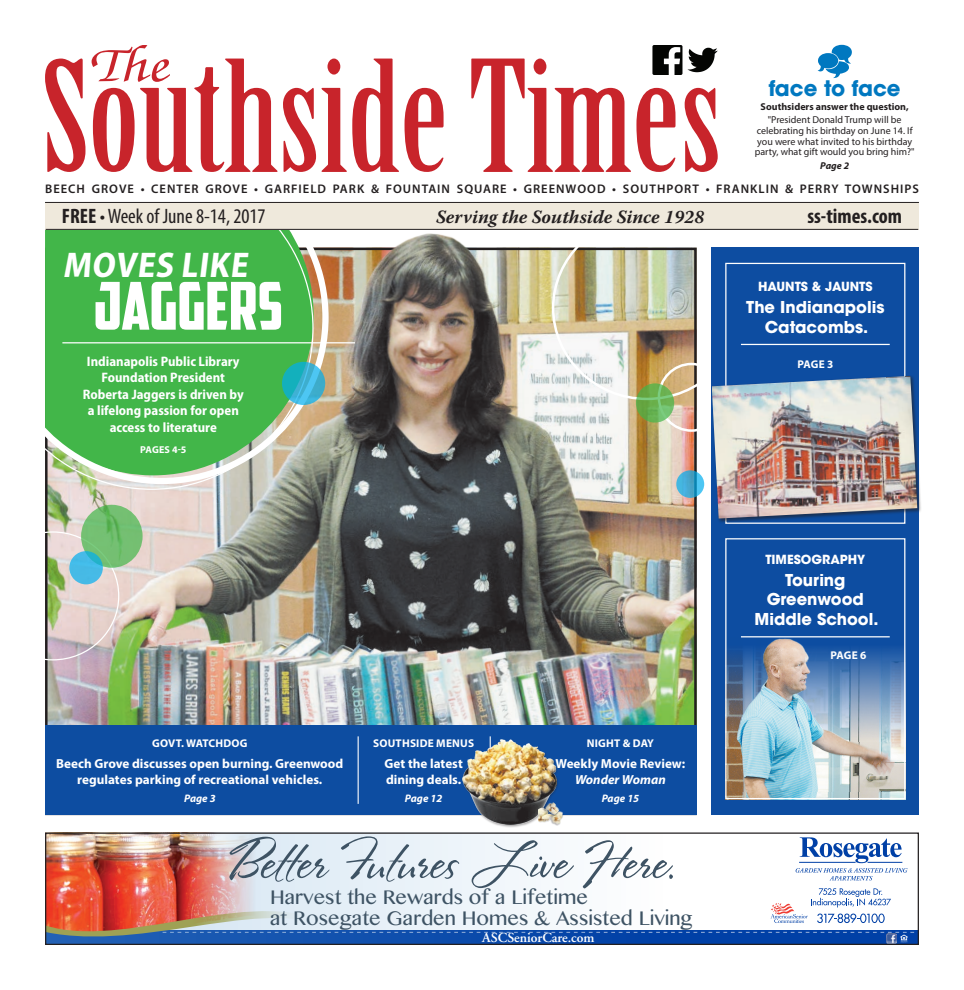
<style>
.page{position:relative;width:964px;height:990px;background:#fff}
.page>*{position:absolute;margin:0;border:0;box-sizing:border-box;transform-origin:0 0}
.Headline_-_24pt{font:65.88px "American Captain";color:#fff}
.t1{font:53px "Stephanie Marie JF";color:#3e5364}
.Headline_-_24pt-2{font:700 semi-condensed 35.88px "Myriad Pro";color:#fff}
.Headline_-_14pt{font:700 21.25px "ITC Avant Garde Std";color:#0078c0}
.t2{font:condensed 20.88px "Myriad Pro";color:#231f20}
.t3{font:700 condensed 20.88px "Myriad Pro";color:#231f20}
.t4{font:italic 700 18.75px "Warnock Pro";color:#231f20}
.t5{font:17.5px/21px "Bangla MN";color:#3e5364}
.Headline_-_14pt-2{font:700 16.25px/19.5px "ITC Avant Garde Std";color:#fff;text-align:center}
.Headline_-_14pt-3{font:700 semi-condensed 13.75px/16.5px "Myriad Pro";color:#fff;text-align:center}
.t6{font:600 13.75px "Adobe Garamond";color:#fff}
.Briefs{font:700 13.12px/15.8px "Myriad Pro";color:#fff;text-align:center}
.t7{font:600 12.5px "Myriad Pro";letter-spacing:.08em;color:#231f20}
.Headline_-_14pt-4{font:700 12.5px "ITC Avant Garde Std";color:#fff}
.Briefs-2{font:700 11.25px "Myriad Pro";letter-spacing:.02em;color:#fff}
.Headline_-_24pt-3{font:700 11.25px "Myriad Pro";letter-spacing:-.005em;color:#fff}
.Briefs-3{font:italic 700 11px "Myriad Pro";color:#fff}
.Briefs-4{font:10px/10.6px "Myriad Pro";color:#231f20;text-align:center}
.Briefs-5{font:700 10px "Myriad Pro";color:#231f20}
.Headline_-_24pt-4{font:700 10px "Myriad Pro";letter-spacing:.005em;color:#fff}
.Briefs-6{font:italic 700 10px "Myriad Pro";color:#231f20}
.s1{font-weight:700}
.s2{font-style:italic}
</style>
<div class="page">
<img style="left:48px;top:251px;width:645px;height:474px">
<img style="left:355px;top:233px;width:159px;height:492px">
<svg style="left:85px;top:151px;width:243px;height:333px"></svg>
<svg style="left:45px;top:166px;width:268px;height:324px;background:#6bc16d"></svg>
<img style="left:45px;top:531px;width:74px;height:129px">
<div style="left:657px;top:363px;width:67px;height:69px;border:2px solid #fff;border-radius:50%"></div>
<svg style="left:45px;top:59px;width:40px;height:113px"></svg>
<svg style="left:283px;top:59px;width:63px;height:113px"></svg>
<svg style="left:352px;top:59px;width:91px;height:113px"></svg>
<svg style="left:471px;top:59px;width:159px;height:113px"></svg>
<svg style="left:636px;top:88px;width:39px;height:84px"></svg>
<svg style="left:684px;top:88px;width:33px;height:84px"></svg>
<svg style="left:91px;top:45px;width:186px;height:127px"></svg>
<div style="left:45px;top:202px;width:873px;height:28px;background:#efe9dc"></div>
<hr style="left:46px;top:229px;width:871px;height:1px;background:#231f20">
<hr style="left:45px;top:202px;width:873px;height:1px;background:#231f20">
<svg style="left:817px;top:45px;width:34px;height:33px"></svg>
<svg style="left:256px;top:834px;width:285px;height:54px;fill:#e8f1f8"></svg>
<img style="left:47px;top:834px;width:209px;height:54px">
<svg style="left:795px;top:837px;width:112px;height:43px"></svg>
<hr style="left:798px;top:862px;width:57px;height:1px;background:#0040a6">
<hr style="left:867px;top:862px;width:34px;height:1px;background:#0040a6">
<svg style="left:47px;top:888px;width:866px;height:55px"></svg>
<div style="left:45px;top:832px;width:873px;height:113px;border:1px solid #231f20"></div>
<svg style="left:652px;top:45px;width:65px;height:30px"></svg>
<div style="left:711px;top:248px;width:207px;height:567px;background:#0d4da1"></div>
<img style="left:726px;top:637px;width:176px;height:160px">
<img style="left:733px;top:637px;width:163px;height:154px">
<div style="left:724px;top:263px;width:180px;height:261px;border:1px solid #fff"></div>
<div style="left:724px;top:538px;width:180px;height:261px;border:1px solid #fff"></div>
<hr style="left:740px;top:636px;width:149px;height:1px;background:#fff">
<hr style="left:740px;top:344px;width:149px;height:1px;background:#fff">
<div style="left:45px;top:725px;width:651px;height:90px;background:#0d4da1"></div>
<hr style="left:357px;top:736px;width:1px;height:68px;background:#fff">
<hr style="left:489px;top:736px;width:1px;height:68px;background:#fff">
<div style="left:461px;top:739px;width:97px;height:88px;background:#231f20;opacity:.4"></div>
<img style="left:462px;top:739px;width:93px;height:86px">
<div style="left:537px;top:807px;width:17px;height:16px;background:#231f20;opacity:.4"></div>
<img style="left:538px;top:808px;width:8px;height:13px">
<div style="left:549px;top:811px;width:14px;height:16px;background:#231f20;opacity:.4"></div>
<img style="left:546px;top:811px;width:16px;height:16px">
<img style="left:541px;top:799px;width:19px;height:19px">
<hr style="left:62px;top:342px;width:293px;height:1px;background:#fff">
<svg style="left:282px;top:362px;width:43px;height:43px"></svg>
<svg style="left:676px;top:470px;width:27px;height:28px"></svg>
<svg style="left:81px;top:505px;width:61px;height:63px;background:#71be70"></svg>
<svg style="left:635px;top:383px;width:38px;height:40px"></svg>
<svg style="left:69px;top:551px;width:34px;height:33px"></svg>
<div style="left:710px;top:375px;width:211px;height:148px;background:#231f20;opacity:.6"></div>
<img style="left:711px;top:376px;width:205px;height:143px">
<p class="Headline_-_14pt" style="left:768px;top:75px;width:133px">face to face</p>
<p class="Briefs-5" style="left:760px;top:100px;width:149px">Southsiders answer the question,</p>
<p class="Briefs-4" style="left:754px;top:115px;width:161px">"President Donald Trump will be celebrating his birthday on June 14. If you were what invited to his birthday party, what gift would you bring him?"</p>
<p class="Briefs-6" style="left:819px;top:159px;width:30px">Page 2</p>
<p class="t7" style="left:45px;top:181px;width:874px">BEECH GROVE • CENTER GROVE • GARFIELD PARK &amp; FOUNTAIN SQUARE • GREENWOOD • SOUTHPORT • FRANKLIN &amp; PERRY TOWNSHIPS</p>
<p class="t2" style="left:62px;top:204px;width:205px"><span class="s1">FREE</span> • Week of June 8-14, 2017</p>
<p class="t4" style="left:436px;top:206px;width:270px">Serving the Southside Since 1928</p>
<p class="t3" style="left:807px;top:203px;width:96px">ss-times.com</p>
<p class="Headline_-_24pt-2" style="left:63px;top:242px;width:191px">MOVES LIKE</p>
<p class="Headline_-_24pt" style="left:94px;top:266px;width:191px">JAGGERS</p>
<p class="Headline_-_14pt-3" style="left:83px;top:353px;width:162px">Indianapolis Public Library<br>Foundation President<br>Roberta Jaggers is driven by a lifelong passion for open access to literature</p>
<p class="Headline_-_24pt-4" style="left:140px;top:444px;width:48px">PAGES 4-5</p>
<p class="Briefs-2" style="left:152px;top:736px;width:97px">GOVT. WATCHDOG</p>
<p class="Briefs" style="left:56px;top:755px;width:288px">Beech Grove discusses open burning. Greenwood regulates parking of recreational vehicles.</p>
<p class="Briefs-3" style="left:184px;top:791px;width:33px">Page 3</p>
<p class="Briefs-2" style="left:373px;top:736px;width:103px">SOUTHSIDE MENUS</p>
<p class="Briefs" style="left:384px;top:755px;width:80px;text-align:left">Get the latest dining deals.</p>
<p class="Briefs-3" style="left:405px;top:791px;width:39px">Page 12</p>
<p class="Briefs-2" style="left:586px;top:736px;width:69px">NIGHT &amp; DAY</p>
<p class="Briefs" style="left:555px;top:755px;width:131px">Weekly Movie Review:<br><span class="s2">Wonder Woman</span></p>
<p class="Briefs-3" style="left:601px;top:791px;width:39px">Page 15</p>
<p class="t1" style="left:228px;top:829px;width:449px">Better Futures Live Here.</p>
<p class="t5" style="left:270px;top:886px;width:424px">Harvest the Rewards of a Lifetime<br>at Rosegate Garden Homes &amp; Assisted Living</p>
<p class="t6" style="left:482px;top:930px;width:114px">ASCSeniorCare.com</p>
<p class="Headline_-_14pt-4" style="left:757px;top:278px;width:116px">HAUNTS &amp; JAUNTS</p>
<p class="Headline_-_14pt-2" style="left:745px;top:297px;width:140px">The Indianapolis<br>Catacombs.</p>
<p class="Headline_-_24pt-3" style="left:797px;top:357px;width:37px">PAGE 3</p>
<p class="Headline_-_14pt-4" style="left:765px;top:551px;width:101px">TIMESOGRAPHY</p>
<p class="Headline_-_14pt-2" style="left:754px;top:570px;width:125px">Touring<br>Greenwood<br>Middle School.</p>
<p class="Headline_-_24pt-3" style="left:830px;top:648px;width:37px">PAGE 6</p>
</div>
